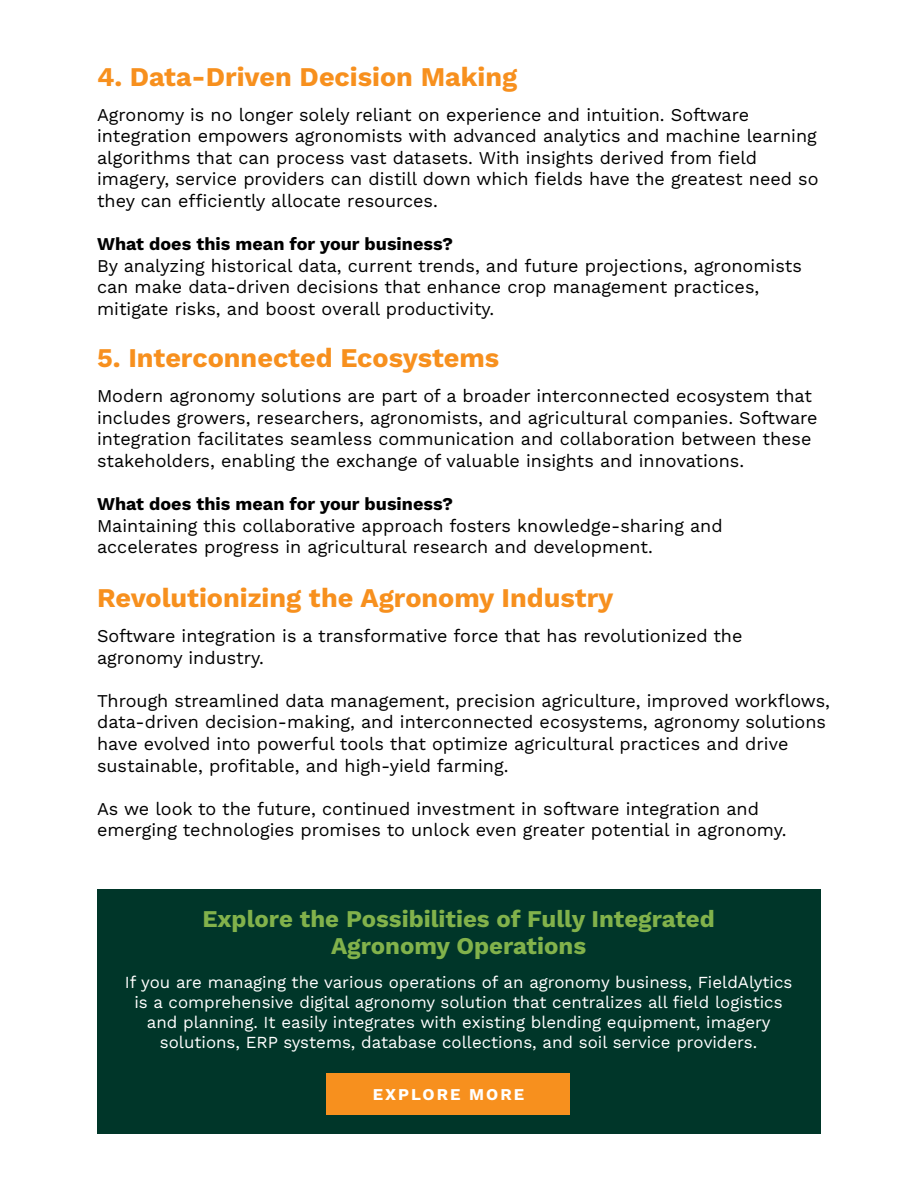
<style>
.page{position:relative;width:918px;height:1188px;background:#fff}
.page>*{position:absolute;margin:0;border:0;box-sizing:border-box;transform-origin:0 0}
.t1{font:700 27px "Work Sans";color:#f7901e}
.t2{font:700 24px/27px "Work Sans";color:#82b24b;text-align:center}
.t3{font:18px/21.6px "Work Sans";color:#000}
.t4{font:700 18px "Work Sans";color:#000}
.t5{font:16.8px/20.2px "Work Sans";color:#fff;text-align:center}
.t6{font:700 16.5px "Work Sans";letter-spacing:.12em;color:#fff}
</style>
<div class="page">
<div style="left:97px;top:889px;width:724px;height:245px;background:#003629"></div>
<div style="left:327px;top:1073px;width:243px;height:41px;background:#f7901e"></div>
<h1 class="t1" style="left:97px;top:66px;width:422px">4. Data-Driven Decision Making</h1>
<p class="t3" style="left:97px;top:103px;width:723px">Agronomy is no longer solely reliant on experience and intuition. Software integration empowers agronomists with advanced analytics and machine learning algorithms that can process vast datasets. With insights derived from field imagery, service providers can distill down which fields have the greatest need so they can efficiently allocate resources.</p>
<p class="t4" style="left:97px;top:237px;width:357px">What does this mean for your business?</p>
<p class="t3" style="left:97px;top:254px;width:706px">By analyzing historical data, current trends, and future projections, agronomists can make data-driven decisions that enhance crop management practices, mitigate risks, and boost overall productivity.</p>
<h1 class="t1" style="left:97px;top:347px;width:404px">5. Interconnected Ecosystems</h1>
<p class="t3" style="left:97px;top:386px;width:722px">Modern agronomy solutions are part of a broader interconnected ecosystem that includes growers, researchers, agronomists, and agricultural companies. Software integration facilitates seamless communication and collaboration between these stakeholders, enabling the exchange of valuable insights and innovations.</p>
<p class="t4" style="left:97px;top:497px;width:357px">What does this mean for your business?</p>
<p class="t3" style="left:97px;top:514px;width:627px">Maintaining this collaborative approach fosters knowledge-sharing and accelerates progress in agricultural research and development.</p>
<h1 class="t1" style="left:97px;top:587px;width:518px">Revolutionizing the Agronomy Industry</h1>
<p class="t3" style="left:97px;top:624px;width:647px">Software integration is a transformative force that has revolutionized the agronomy industry.</p>
<p class="t3" style="left:97px;top:689px;width:734px">Through streamlined data management, precision agriculture, improved workflows, data-driven decision-making, and interconnected ecosystems, agronomy solutions have evolved into powerful tools that optimize agricultural practices and drive sustainable, profitable, and high-yield farming.</p>
<p class="t3" style="left:97px;top:797px;width:691px">As we look to the future, continued investment in software integration and emerging technologies promises to unlock even greater potential in agronomy.</p>
<h2 class="t2" style="left:202px;top:907px;width:514px">Explore the Possibilities of Fully Integrated<br>Agronomy Operations</h2>
<p class="t5" style="left:125px;top:973px;width:669px">If you are managing the various operations of an agronomy business, FieldAlytics is a comprehensive digital agronomy solution that centralizes all field logistics and planning. It easily integrates with existing blending equipment, imagery solutions, ERP systems, database collections, and soil service providers.</p>
<p class="t6" style="left:373px;top:1088px;width:153px">EXPLORE MORE</p>
</div>
